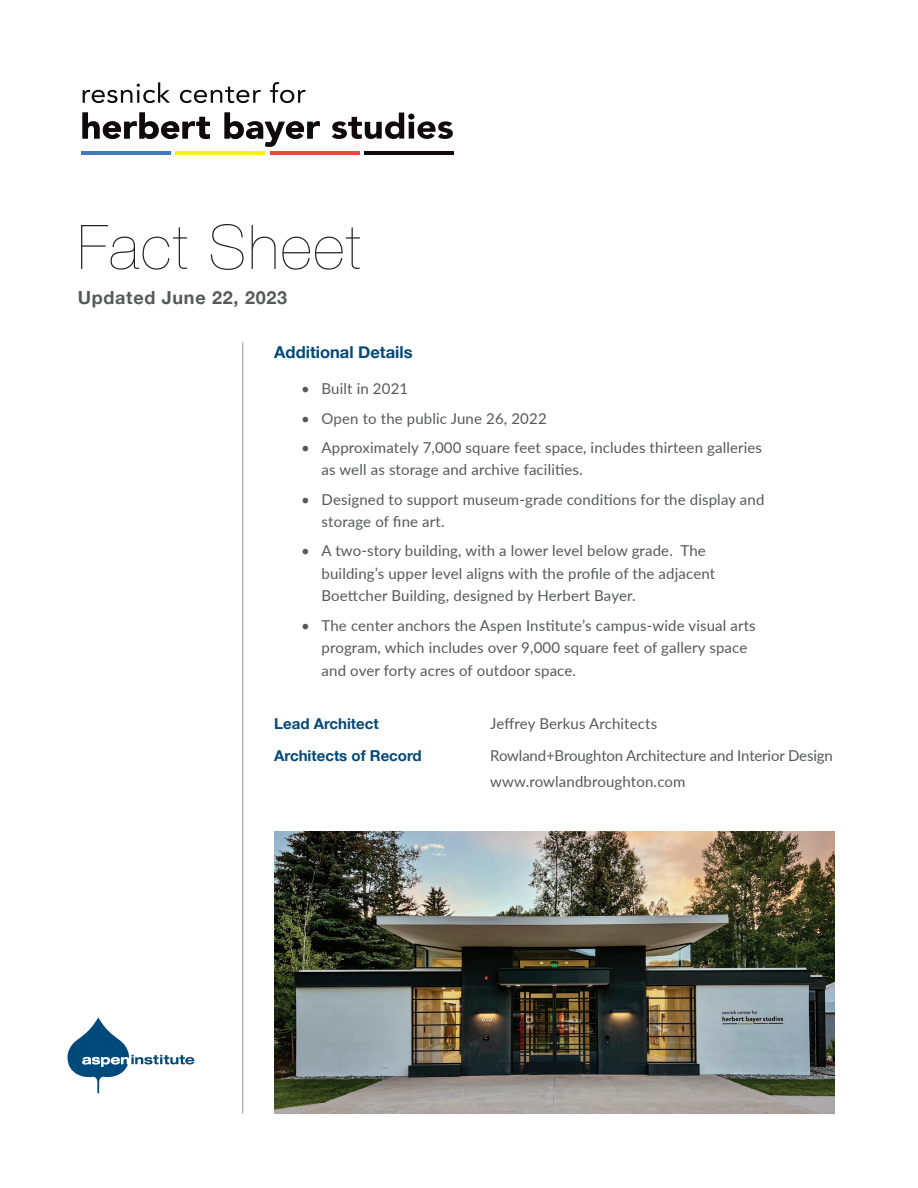
<style>
.page{position:relative;width:918px;height:1188px;background:#fff}
.page>*{position:absolute;margin:0;border:0;box-sizing:border-box;transform-origin:0 0}
.t1{font:200 61.5px "Helvetica Neue";letter-spacing:.03em;color:#231f20}
.t2{font:700 18px "Helvetica Neue";letter-spacing:.04em;color:#57585a}
.t3{font:700 16.5px "Helvetica Neue";color:#00497b}
.t4{font:15px/22.5px "Lato";letter-spacing:.01em;color:#57585a}
.t5{font:15px/25.5px "Lato";letter-spacing:-.01em;color:#57585a}
.t6{font:700 15px "Helvetica Neue";color:#00497b}
</style>
<div class="page">
<hr style="left:81px;top:151px;width:89px;height:3px;background:#4379bd">
<hr style="left:176px;top:151px;width:89px;height:3px;background:#f7ee21">
<hr style="left:270px;top:151px;width:89px;height:3px;background:#ef483c">
<hr style="left:365px;top:151px;width:89px;height:3px;background:#110a0c">
<svg style="left:82px;top:112px;width:128px;height:27px"></svg>
<svg style="left:225px;top:112px;width:95px;height:35px"></svg>
<svg style="left:332px;top:113px;width:121px;height:26px"></svg>
<svg style="left:83px;top:82px;width:87px;height:21px"></svg>
<svg style="left:180px;top:87px;width:81px;height:16px"></svg>
<svg style="left:270px;top:82px;width:35px;height:21px"></svg>
<hr style="left:242px;top:342px;width:1px;height:771px;background:#939598">
<svg style="left:67px;top:1017px;width:127px;height:76px"></svg>
<img style="left:274px;top:832px;width:561px;height:281px">
<h1 class="t1" style="left:78px;top:199px;width:285px">Fact Sheet</h1>
<p class="t2" style="left:78px;top:283px;width:211px">Updated June 22, 2023</p>
<p class="t3" style="left:274px;top:340px;width:140px">Additional Details</p>
<p class="t4" style="left:301px;top:377px;width:108px">• Built in 2021</p>
<p class="t4" style="left:301px;top:406px;width:247px">• Open to the public June 26, 2022</p>
<p class="t4" style="left:322px;top:436px;width:442px;text-indent:-20px">• Approximately 7,000 square feet space, includes thirteen galleries as well as storage and archive facilities.</p>
<p class="t4" style="left:322px;top:487px;width:444px;text-indent:-20px">• Designed to support museum-grade conditions for the display and storage of fine art.</p>
<p class="t4" style="left:322px;top:539px;width:395px;text-indent:-20px">• A two-story building, with a lower level below grade. The building’s upper level aligns with the profile of the adjacent<br>Boettcher Building, designed by Herbert Bayer.</p>
<p class="t4" style="left:322px;top:613px;width:436px;text-indent:-20px">• The center anchors the Aspen Institute’s campus-wide visual arts program, which includes over 9,000 square feet of gallery space and over forty acres of outdoor space.</p>
<p class="t6" style="left:274px;top:712px;width:106px">Lead Architect</p>
<p class="t4" style="left:490px;top:712px;width:168px">Jeffrey Berkus Architects</p>
<p class="t6" style="left:274px;top:744px;width:149px">Architects of Record</p>
<p class="t5" style="left:490px;top:743px;width:344px">Rowland+Broughton Architecture and Interior Design www.rowlandbroughton.com</p>
</div>
